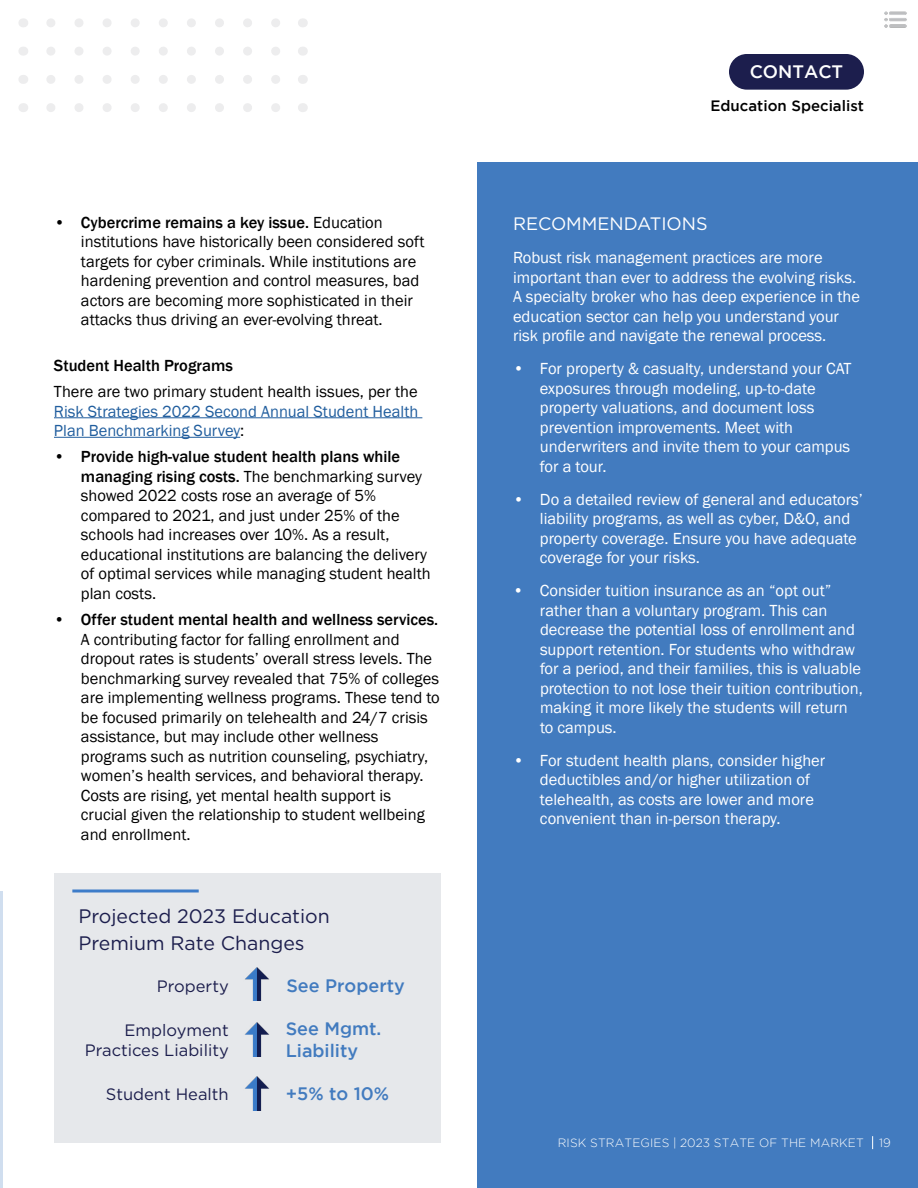
<style>
.page{position:relative;width:918px;height:1188px;background:#fff}
.page>*{position:absolute;margin:0;border:0;box-sizing:border-box;transform-origin:0 0}
.t1{font:19.5px/27px "Gotham";color:#1c1e4d}
.t2{font:500 18px/21.6px "Gotham";color:#427bbf}
.t3{font:18px "Gotham";color:#fff}
.t4{font:500 18px "Gotham";color:#fff}
.t5{font:16.5px/19.5px "Franklin Gothic";color:#000}
.t6{font:16.5px/19.5px "Franklin Gothic";color:#fff}
.t7{font:500 16.5px "Franklin Gothic";color:#000}
.t8{font:16.5px/19.5px "Franklin Gothic";color:#215e9e}
.t9{font:16.5px/19.5px "Gotham";color:#1c1e4d;text-align:right}
.t10{font:500 15px "Gotham";color:#000}
.t11{font:300 12px "Gotham";letter-spacing:.015em;color:#fff}
.s1{font-weight:500}
.s2{color:#000}
</style>
<div class="page">
<img style="left:884px;top:11px;width:23px;height:17px">
<div style="left:477px;top:162px;width:441px;height:1026px;background:#427bbf"></div>
<hr style="left:54px;top:417px;width:368px;height:1px;background:#215e9e">
<hr style="left:54px;top:437px;width:186px;height:1px;background:#215e9e">
<div style="left:54px;top:873px;width:387px;height:270px;background:#e6e8eb"></div>
<hr style="left:72px;top:890px;width:127px;height:2px;background:#3d7cc9">
<img style="left:245px;top:968px;width:24px;height:33px">
<img style="left:244px;top:1023px;width:25px;height:33px">
<img style="left:244px;top:1077px;width:25px;height:33px">
<div style="left:729px;top:54px;width:135px;height:36px;background:#1c1e4d;border-radius:18px"></div>
<svg style="left:51px;top:75px;width:229px;height:9px"></svg>
<svg style="left:51px;top:103px;width:229px;height:9px"></svg>
<svg style="left:51px;top:18px;width:229px;height:9px"></svg>
<svg style="left:51px;top:47px;width:229px;height:9px"></svg>
<svg style="left:872px;top:1136px;width:1px;height:13px"></svg>
<hr style="left:0;top:891px;width:3px;height:297px;background:#427bbf">
<p class="t5" style="left:81px;top:213px;width:345px;text-indent:-27px"><span class="s1">• Cybercrime remains a key issue.</span> Education institutions have historically been considered soft targets for cyber criminals. While institutions are hardening prevention and control measures, bad actors are becoming more sophisticated in their attacks thus driving an ever-evolving threat.</p>
<p class="t7" style="left:54px;top:355px;width:180px">Student Health Programs</p>
<p class="t5" style="left:54px;top:382px;width:365px">There are two primary student health issues, per the</p>
<p class="t8" style="left:54px;top:402px;width:366px">Risk Strategies 2022 Second Annual Student Health<br>Plan Benchmarking Survey<span class="s2">:</span></p>
<p class="t5" style="left:81px;top:447px;width:351px;text-indent:-27px"><span class="s1">• Provide high-value student health plans while managing rising costs.</span> The benchmarking survey showed 2022 costs rose an average of 5% compared to 2021, and just under 25% of the schools had increases over 10%. As a result, educational institutions are balancing the delivery of optimal services while managing student health plan costs.</p>
<p class="t7" style="left:54px;top:609px;width:386px">• Offer student mental health and wellness services.</p>
<p class="t5" style="left:81px;top:630px;width:360px">A contributing factor for falling enrollment and dropout rates is students’ overall stress levels. The benchmarking survey revealed that 75% of colleges are implementing wellness programs. These tend to be focused primarily on telehealth and 24/7 crisis assistance, but may include other wellness programs such as nutrition counseling, psychiatry, women’s health services, and behavioral therapy.<br>Costs are rising, yet mental health support is crucial given the relationship to student wellbeing and enrollment.</p>
<p class="t1" style="left:78px;top:903px;width:253px">Projected 2023 Education<br>Premium Rate Changes</p>
<p class="t9" style="left:157px;top:976px;width:73px">Property</p>
<p class="t2" style="left:286px;top:975px;width:120px">See Property</p>
<p class="t9" style="left:85px;top:1020px;width:145px">Employment<br>Practices Liability</p>
<p class="t2" style="left:286px;top:1018px;width:97px">See Mgmt.<br>Liability</p>
<p class="t9" style="left:106px;top:1084px;width:124px">Student Health</p>
<p class="t2" style="left:286px;top:1083px;width:105px">+5% to 10%</p>
<p class="t4" style="left:750px;top:62px;width:95px">CONTACT</p>
<p class="t10" style="left:711px;top:97px;width:155px">Education Specialist</p>
<p class="t3" style="left:513px;top:213px;width:196px">RECOMMENDATIONS</p>
<p class="t6" style="left:513px;top:249px;width:348px">Robust risk management practices are more important than ever to address the evolving risks.<br>A specialty broker who has deep experience in the education sector can help you understand your risk profile and navigate the renewal process.</p>
<p class="t6" style="left:540px;top:360px;width:313px;text-indent:-27px">• For property &amp; casualty, understand your CAT exposures through modeling, up-to-date property valuations, and document loss prevention improvements. Meet with underwriters and invite them to your campus for a tour.</p>
<p class="t6" style="left:540px;top:490px;width:325px;text-indent:-27px">• Do a detailed review of general and educators’ liability programs, as well as cyber, D&amp;O, and property coverage. Ensure you have adequate coverage for your risks.</p>
<p class="t6" style="left:540px;top:582px;width:324px;text-indent:-27px">• Consider tuition insurance as an “opt out” rather than a voluntary program. This can decrease the potential loss of enrollment and support retention. For students who withdraw for a period, and their families, this is valuable protection to not lose their tuition contribution, making it more likely the students will return to campus.</p>
<p class="t6" style="left:540px;top:751px;width:287px;text-indent:-27px">• For student health plans, consider higher deductibles and/or higher utilization of telehealth, as costs are lower and more convenient than in-person therapy.</p>
<p class="t11" style="left:558px;top:1136px;width:308px">RISK STRATEGIES | 2023 STATE OF THE MARKET</p>
<p class="t11" style="left:879px;top:1136px;width:13px">19</p>
</div>
